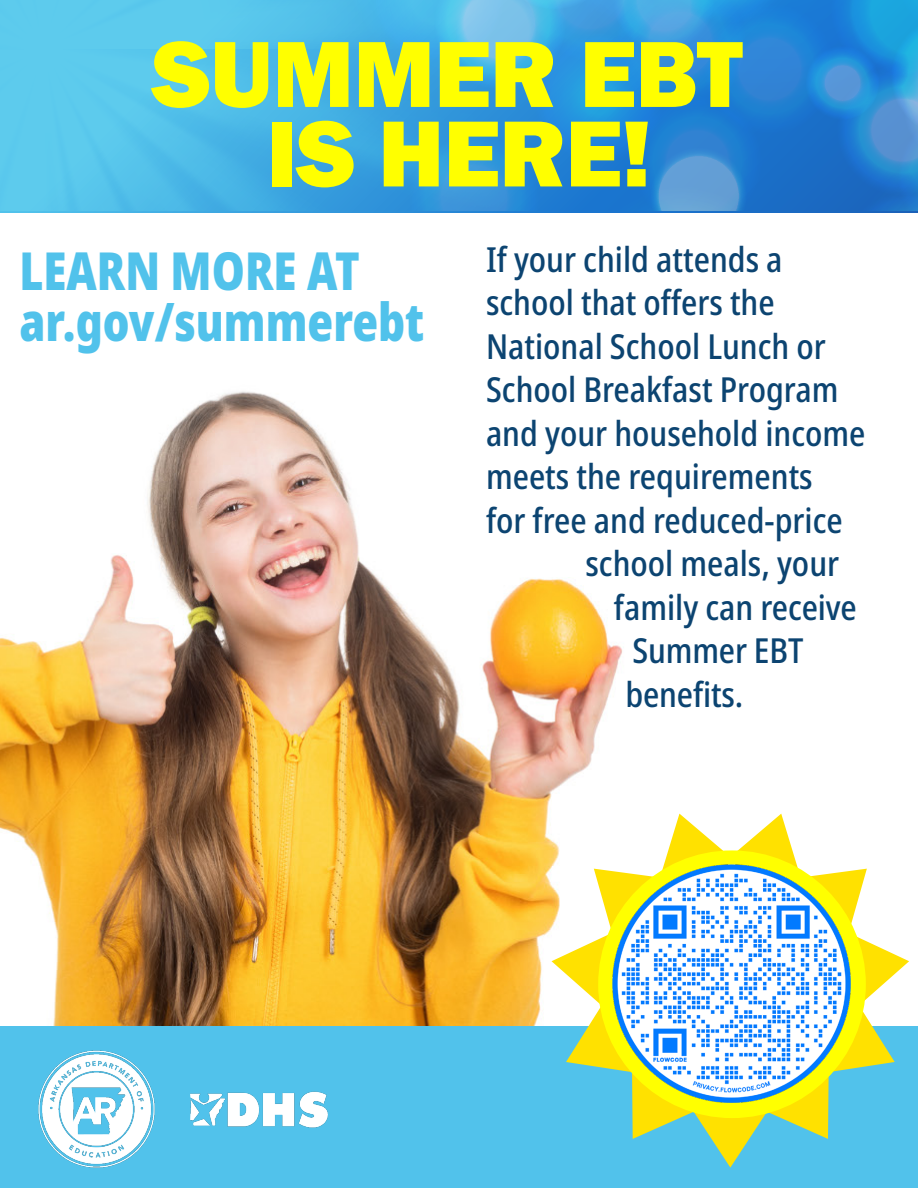
<style>
.page{position:relative;width:918px;height:1188px;background:#fff}
.page>*{position:absolute;margin:0;border:0;box-sizing:border-box;transform-origin:0 0}
.t1{font:800 97.2px/79.5px "Franklin Gothic";letter-spacing:-.01em;color:#ff0;text-align:center}
.t2{font:900 semi-condensed 52.5px/51px "Noto Sans";color:#51c2eb;scale:.86 1}
.t3{font:500 condensed 34.5px "Noto Sans";color:#0c4471}
</style>
<div class="page">
<img style="left:104px;top:391px;width:814px;height:636px">
<svg style="left:104px;top:0;width:814px;height:211px;background:#399ddd"></svg>
<div style="left:0;top:1027px;width:918px;height:161px;background:#51c2eb"></div>
<img style="left:0;top:0;width:104px;height:1027px">
<img style="left:38px;top:1050px;width:117px;height:118px">
<img style="left:191px;top:1091px;width:137px;height:37px">
<svg style="left:552px;top:814px;width:357px;height:354px"></svg>
<div style="left:598px;top:850px;width:268px;height:268px;background:#ff0;border-radius:50%"></div>
<img style="left:607px;top:860px;width:249px;height:248px">
<h1 class="t1" style="left:152px;top:34px;width:592px">SUMMER EBT<br>IS HERE!</h1>
<h2 class="t2" style="left:20px;top:245px;width:472px">LEARN MORE AT ar.gov/summerebt</h2>
<p class="t3" style="left:486px;top:235px;width:298px">If your child attends a</p>
<p class="t3" style="left:486px;top:279px;width:290px">school that offers the</p>
<p class="t3" style="left:486px;top:322px;width:341px">National School Lunch or</p>
<p class="t3" style="left:486px;top:366px;width:354px">School Breakfast Program</p>
<p class="t3" style="left:486px;top:409px;width:381px">and your household income</p>
<p class="t3" style="left:486px;top:453px;width:328px">meets the requirements</p>
<p class="t3" style="left:486px;top:496px;width:358px">for free and reduced-price</p>
<p class="t3" style="left:585px;top:540px;width:255px">school meals, your</p>
<p class="t3" style="left:614px;top:583px;width:245px">family can receive</p>
<p class="t3" style="left:632px;top:627px;width:173px">Summer EBT</p>
<p class="t3" style="left:625px;top:670px;width:119px">benefits.</p>
</div>
